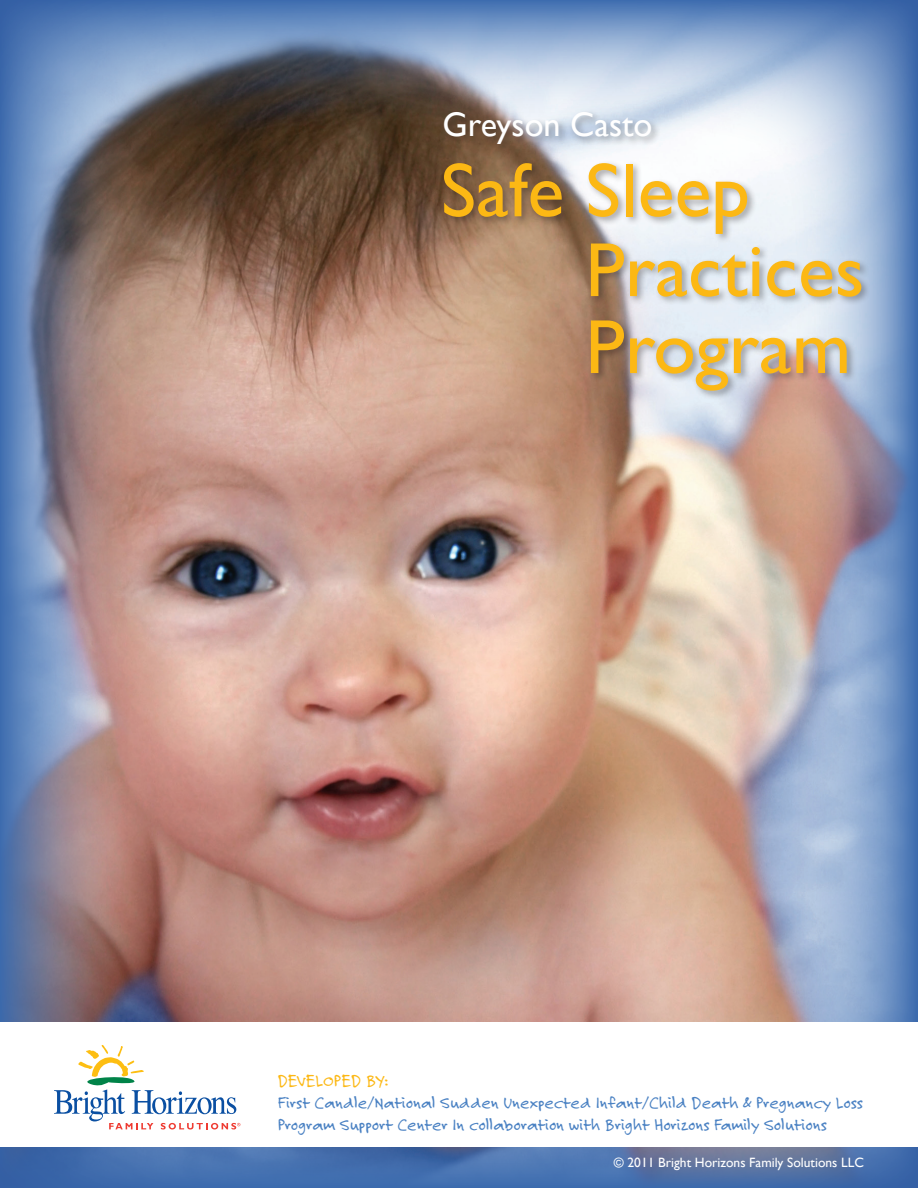
<style>
.page{position:relative;width:918px;height:1188px;background:#fff}
.page>*{position:absolute;margin:0;border:0;box-sizing:border-box;transform-origin:0 0}
.t1{font:76.95px/78.3px "Gill Sans";color:#fcb814}
.t2{font:34.2px "Gill Sans";color:#fff}
.t3{font:18px/21.6px "Felt Tip Roman";color:#4b82c3}
.t4{font:18px "Felt Tip Roman";color:#fcb814}
.t5{font:13.5px "Gill Sans";color:#fff}
</style>
<div class="page">
<img style="left:0;top:0;width:918px;height:1188px">
<div style="left:0;top:1022px;width:918px;height:125px;background:#fff"></div>
<svg style="left:54px;top:1045px;width:186px;height:85px"></svg>
<div style="left:440px;top:109px;width:430px;height:292px;background:#231f20;opacity:.38"></div>
<h2 class="t2" style="left:443px;top:105px;width:211px">Greyson Casto</h2>
<h1 class="t1" style="left:586px;top:153px;width:280px;text-indent:-145px">Safe Sleep<br>Practices<br>Program</h1>
<p class="t4" style="left:278px;top:1070px;width:112px">Developed By:</p>
<p class="t3" style="left:278px;top:1092px;width:587px">First Candle/National Sudden Unexpected Infant/Child Death &amp; Pregnancy Loss<br>Program Support Center In collaboration with Bright Horizons Family Solutions</p>
<p class="t5" style="left:614px;top:1155px;width:252px">© 2011 Bright Horizons Family Solutions LLC</p>
</div>
